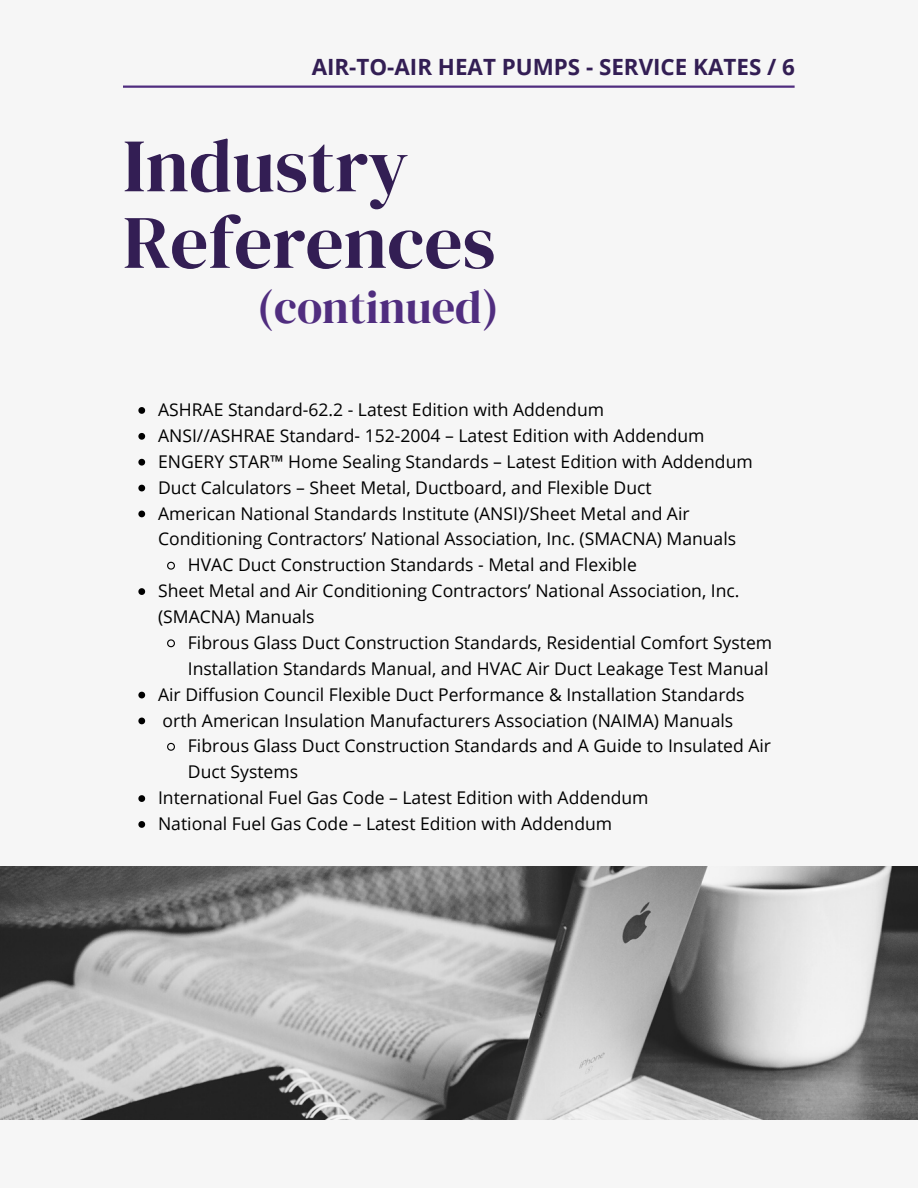
<style>
.page{position:relative;width:918px;height:1188px;background:#f6f6f6}
.page>*{position:absolute;margin:0;border:0;box-sizing:border-box;transform-origin:0 0}
.t1{font:75.3px/76.5px "DM Serif Display";color:#331e54}
.t2{font:46.35px "DM Serif Display";color:#502d7f}
.t3{font:700 22.35px "Open Sans";color:#331e54}
.t4{font:17.55px "Open Sans";color:#000}
</style>
<div class="page">
<hr style="left:123px;top:86px;width:672px;height:2px;background:#502d7f">
<svg style="left:138px;top:407px;width:7px;height:7px"></svg>
<svg style="left:138px;top:433px;width:7px;height:7px"></svg>
<svg style="left:138px;top:459px;width:7px;height:7px"></svg>
<svg style="left:138px;top:485px;width:7px;height:6px"></svg>
<svg style="left:138px;top:511px;width:7px;height:6px"></svg>
<svg style="left:167px;top:561px;width:8px;height:9px"></svg>
<svg style="left:138px;top:588px;width:7px;height:7px"></svg>
<svg style="left:167px;top:639px;width:8px;height:9px"></svg>
<svg style="left:138px;top:692px;width:7px;height:6px"></svg>
<svg style="left:138px;top:718px;width:7px;height:6px"></svg>
<svg style="left:167px;top:742px;width:8px;height:9px"></svg>
<svg style="left:138px;top:795px;width:7px;height:7px"></svg>
<svg style="left:138px;top:821px;width:7px;height:7px"></svg>
<img style="left:0;top:867px;width:918px;height:253px">
<p class="t3" style="left:312px;top:51px;width:485px">AIR-TO-AIR HEAT PUMPS - SERVICE KATES / 6</p>
<h1 class="t1" style="left:123px;top:127px;width:374px">Industry<br>References</h1>
<h2 class="t2" style="left:257px;top:275px;width:243px">(continued)</h2>
<p class="t4" style="left:158px;top:397px;width:448px">ASHRAE Standard-62.2 - Latest Edition with Addendum</p>
<p class="t4" style="left:158px;top:423px;width:548px">ANSI//ASHRAE Standard- 152-2004 – Latest Edition with Addendum</p>
<p class="t4" style="left:158px;top:449px;width:596px">ENGERY STAR™ Home Sealing Standards – Latest Edition with Addendum</p>
<p class="t4" style="left:158px;top:475px;width:495px">Duct Calculators – Sheet Metal, Ductboard, and Flexible Duct</p>
<p class="t4" style="left:158px;top:501px;width:533px">American National Standards Institute (ANSI)/Sheet Metal and Air</p>
<p class="t4" style="left:158px;top:527px;width:580px">Conditioning Contractors’ National Association, Inc. (SMACNA) Manuals</p>
<p class="t4" style="left:188px;top:553px;width:450px">HVAC Duct Construction Standards - Metal and Flexible</p>
<p class="t4" style="left:158px;top:578px;width:583px">Sheet Metal and Air Conditioning Contractors’ National Association, Inc.</p>
<p class="t4" style="left:158px;top:604px;width:158px">(SMACNA) Manuals</p>
<p class="t4" style="left:188px;top:630px;width:586px">Fibrous Glass Duct Construction Standards, Residential Comfort System</p>
<p class="t4" style="left:188px;top:656px;width:582px">Installation Standards Manual, and HVAC Air Duct Leakage Test Manual</p>
<p class="t4" style="left:158px;top:682px;width:588px">Air Diffusion Council Flexible Duct Performance &amp; Installation Standards</p>
<p class="t4" style="left:163px;top:708px;width:572px">orth American Insulation Manufacturers Association (NAIMA) Manuals</p>
<p class="t4" style="left:188px;top:734px;width:585px">Fibrous Glass Duct Construction Standards and A Guide to Insulated Air</p>
<p class="t4" style="left:188px;top:760px;width:112px">Duct Systems</p>
<p class="t4" style="left:158px;top:785px;width:492px">International Fuel Gas Code – Latest Edition with Addendum</p>
<p class="t4" style="left:158px;top:811px;width:456px">National Fuel Gas Code – Latest Edition with Addendum</p>
</div>
